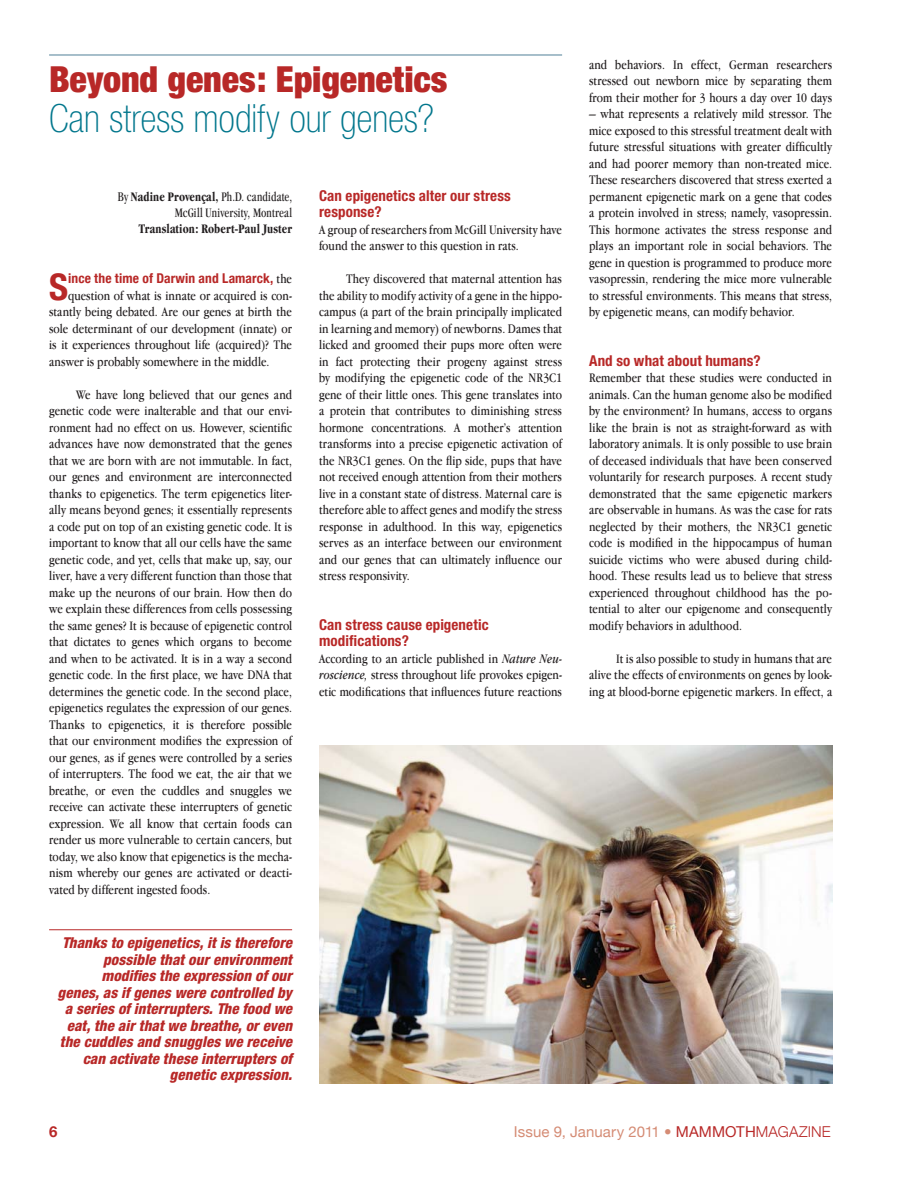
<style>
.page{position:relative;width:918px;height:1188px;background:#fff}
.page>*{position:absolute;margin:0;border:0;box-sizing:border-box;transform-origin:0 0}
.t1{font:100 condensed 39px "Helvetica Neue";color:#00768c}
.t2{font:700 condensed 36.6px "Helvetica Neue";color:#b82827}
.t3{font:900 condensed 36px "Helvetica Neue";letter-spacing:-.005em;color:#b82827}
.t4{font:italic 800 condensed 15px/16.5px "Helvetica Neue";letter-spacing:.005em;color:#b82827;text-align:right}
.t5{font:700 condensed 15px/16.5px "Helvetica Neue";letter-spacing:.005em;color:#b82827}
.t6{font:15px "Helvetica Neue";letter-spacing:.005em;color:#d58c75}
.t7{font:700 15px "Helvetica Neue";color:#b82827}
.t8{font:13.5px/16.5px "Apple Garamond";letter-spacing:.005em;color:#231f20;text-align:justify}
.t9{font:condensed 13.5px/16.2px "Garamond";letter-spacing:.015em;color:#231f20;text-align:right;scale:.9 1}
.t10{font:700 condensed 13.5px "Helvetica Neue";letter-spacing:.01em;color:#b82827}
.t11{font:700 condensed 13.5px "Garamond";letter-spacing:.015em;color:#231f20;scale:.9 1}
.s1{font-weight:700}
.s2{font-family:"Apple Garamond";font-weight:400;font-stretch:normal;color:#231f20}
.s3{font-style:italic}
.s4{color:#b82827}
.s5{font-weight:300;color:#b82827}
</style>
<div class="page">
<hr style="left:49px;top:54px;width:513px;height:2px;background:#8aaaba">
<img style="left:319px;top:746px;width:513px;height:337px">
<hr style="left:49px;top:929px;width:243px;height:1px;background:#b82827">
<h3 class="t3" style="left:49px;top:66px;width:400px">Beyond genes: Epigenetics</h3>
<h1 class="t1" style="left:49px;top:104px;width:387px">Can stress modify our genes?</h1>
<p class="t9" style="left:118px;top:189px;width:195px">By <span class="s1">Nadine Provençal,</span> Ph.D. candidate,<br>McGill University, Montreal</p>
<p class="t11" style="left:139px;top:224px;width:172px">Translation: Robert-Paul Juster</p>
<h2 class="t2" style="left:49px;top:264px;width:21px">S</h2>
<p class="t10" style="left:68px;top:270px;width:225px">ince the time of Darwin and Lamarck, <span class="s2">the</span></p>
<p class="t8" style="left:49px;top:288px;width:245px;text-indent:19px">question of what is innate or acquired is con&shy;stantly being debated. Are our genes at birth the sole determinant of our development (innate) or is it experiences throughout life (acquired)? The answer is probably somewhere in the middle.</p>
<p class="t8" style="left:49px;top:387px;width:245px;text-indent:27px">We have long believed that our genes and genetic code were inalterable and that our envi&shy;ronment had no effect on us. However, scientific advances have now demonstrated that the genes that we are born with are not immutable. In fact, our genes and environment are interconnected thanks to epigenetics. The term epigenetics liter&shy;ally means beyond genes; it essentially represents a code put on top of an existing genetic code. It is important to know that all our cells have the same genetic code, and yet, cells that make up, say, our liver, have a very different function than those that make up the neurons of our brain. How then do we explain these differences from cells possessing the same genes? It is because of epigenetic control that dictates to genes which organs to become and when to be activated. It is in a way a second genetic code. In the first place, we have DNA that determines the genetic code. In the second place, epigenetics regulates the expression of our genes.<br>Thanks to epigenetics, it is therefore possible that our environment modifies the expression of our genes, as if genes were controlled by a series of interrupters. The food we eat, the air that we breathe, or even the cuddles and snuggles we receive can activate these interrupters of genetic expression. We all know that certain foods can render us more vulnerable to certain cancers, but today, we also know that epigenetics is the mecha&shy;nism whereby our genes are activated or deacti&shy;vated by different ingested foods.</p>
<p class="t4" style="left:58px;top:936px;width:236px">Thanks to epigenetics, it is therefore possible that our environment modifies the expression of our genes, as if genes were controlled by a series of interrupters. The food we eat, the air that we breathe, or even the cuddles and snuggles we receive can activate these interrupters of genetic expression.</p>
<p class="t5" style="left:319px;top:188px;width:193px">Can epigenetics alter our stress response?</p>
<p class="t8" style="left:319px;top:222px;width:245px">A group of researchers from McGill University have found the answer to this question in rats.</p>
<p class="t8" style="left:319px;top:272px;width:245px;text-indent:27px">They discovered that maternal attention has the ability to modify activity of a gene in the hippo&shy;campus (a part of the brain principally implicated in learning and memory) of newborns. Dames that licked and groomed their pups more often were in fact protecting their progeny against stress by modifying the epigenetic code of the NR3C1 gene of their little ones. This gene translates into a protein that contributes to diminishing stress hormone concentrations. A mother’s attention transforms into a precise epigenetic activation of the NR3C1 genes. On the flip side, pups that have not received enough attention from their mothers live in a constant state of distress. Maternal care is therefore able to affect genes and modify the stress response in adulthood. In this way, epigenetics serves as an interface between our environment and our genes that can ultimately influence our stress responsivity.</p>
<p class="t5" style="left:319px;top:617px;width:171px">Can stress cause epigenetic modifications?</p>
<p class="t8" style="left:319px;top:651px;width:245px">According to an article published in <span class="s3">Nature Neu&shy;roscience,</span> stress throughout life provokes epigen&shy;etic modifications that influences future reactions</p>
<p class="t8" style="left:589px;top:57px;width:245px">and behaviors. In effect, German researchers stressed out newborn mice by separating them from their mother for 3 hours a day over 10 days</p>
<p class="t8" style="left:589px;top:107px;width:245px">– what represents a relatively mild stressor. The mice exposed to this stressful treatment dealt with future stressful situations with greater difficultly and had poorer memory than non-treated mice.<br>These researchers discovered that stress exerted a permanent epigenetic mark on a gene that codes a protein involved in stress; namely, vasopressin.<br>This hormone activates the stress response and plays an important role in social behaviors. The gene in question is programmed to produce more vasopressin, rendering the mice more vulnerable to stressful environments. This means that stress, by epigenetic means, can modify behavior.</p>
<p class="t5" style="left:589px;top:353px;width:173px">And so what about humans?</p>
<p class="t8" style="left:589px;top:371px;width:245px">Remember that these studies were conducted in animals. Can the human genome also be modified by the environment? In humans, access to organs like the brain is not as straight-forward as with laboratory animals. It is only possible to use brain of deceased individuals that have been conserved voluntarily for research purposes. A recent study demonstrated that the same epigenetic markers are observable in humans. As was the case for rats neglected by their mothers, the NR3C1 genetic code is modified in the hippocampus of human suicide victims who were abused during child&shy;hood. These results lead us to believe that stress experienced throughout childhood has the po&shy;tential to alter our epigenome and consequently modify behaviors in adulthood.</p>
<p class="t8" style="left:589px;top:651px;width:245px;text-indent:27px">It is also possible to study in humans that are alive the effects of environments on genes by look&shy;ing at blood-borne epigenetic markers. In effect, a</p>
<p class="t7" style="left:49px;top:1122px;width:10px">6</p>
<p class="t6" style="left:514px;top:1122px;width:318px">Issue 9, January 2011 • <span class="s4">MAMMOTH</span><span class="s5">MAGAZINE</span></p>
</div>
